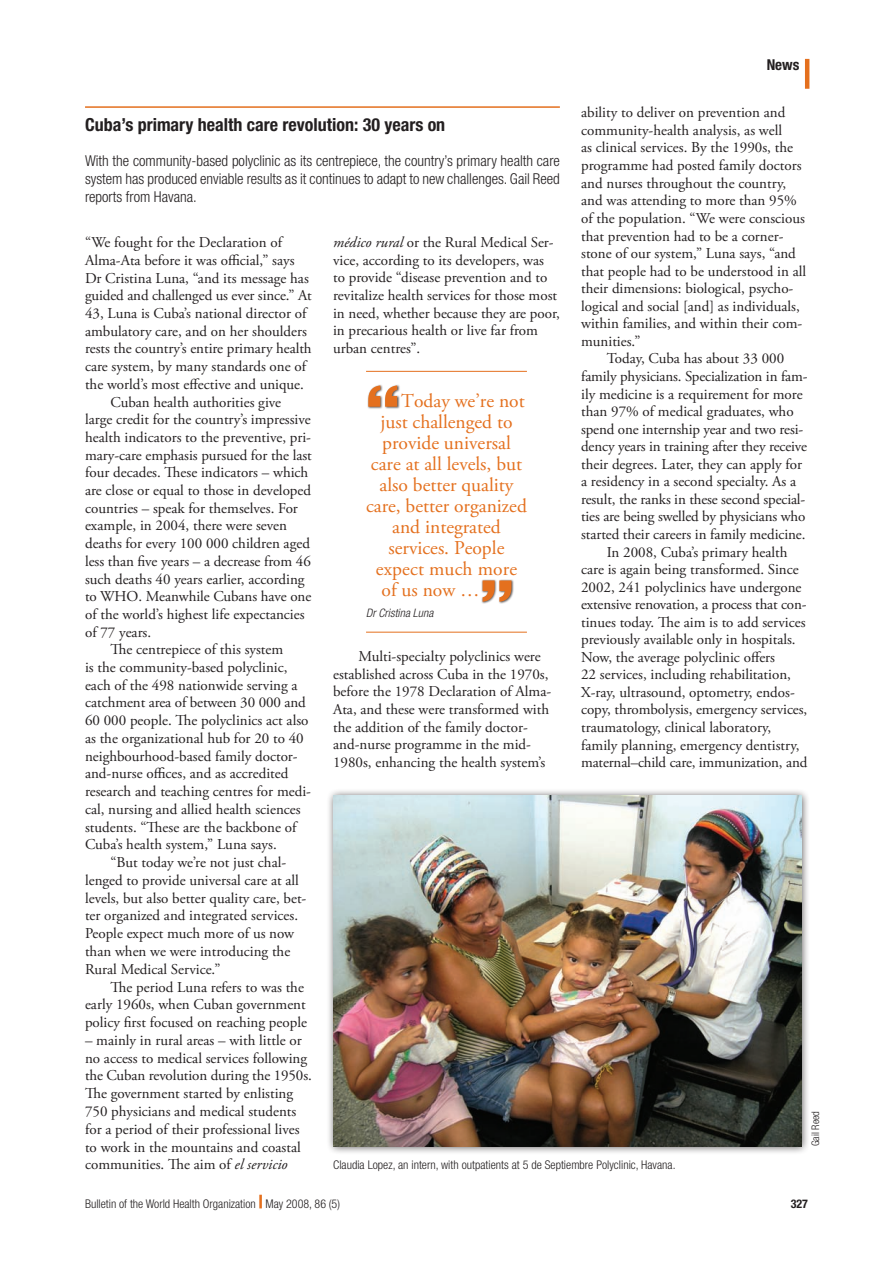
<style>
.page{position:relative;width:893px;height:1263px;background:#fff}
.page>*{position:absolute;margin:0;border:0;box-sizing:border-box;transform-origin:0 0}
.t1{font:19.5px "Adobe Garamond Pro";color:#e4701e}
.t2{font:700 condensed 18px "Helvetica Neue LT Std";color:#231f20}
.Text_para{font:15px/17.7px "Adobe Garamond Pro";color:#231f20}
.Post-heading_paragra{font:15px/17.7px "Adobe Garamond Pro";color:#231f20}
.t3{font:300 condensed 15px/18px "Helvetica Neue LT Std";color:#231f20;text-align:justify}
.t4{font:700 condensed 15px "Helvetica Neue LT Std";color:#231f20}
.t5{font:300 condensed 12px "Helvetica Neue LT Std";color:#231f20}
.t6{font:700 condensed 12px "Helvetica Neue LT Std";color:#231f20}
.t7{font:italic 300 condensed 11.7px "Helvetica Neue LT Std";letter-spacing:.005em;color:#231f20}
.t8{font:300 condensed 10.5px "Helvetica Neue LT Std";color:#231f20}
.s1{font-style:italic}
.s2{font-weight:800;font-stretch:expanded;font-size:18px;color:#e4701e}
</style>
<div class="page">
<hr style="left:805px;top:59px;width:4px;height:30px;background:#e4701e">
<hr style="left:85px;top:106px;width:475px;height:2px;background:#e4701e">
<div style="left:326px;top:788px;width:490px;height:373px;background:#231f20;opacity:.75"></div>
<img style="left:333px;top:795px;width:468px;height:351px">
<hr style="left:366px;top:371px;width:161px;height:1px;background:#e4701e">
<hr style="left:366px;top:632px;width:161px;height:1px;background:#e4701e">
<div style="left:367px;top:384px;width:39px;height:32px;background:#231f20;opacity:.75"></div>
<svg style="left:368px;top:385px;width:29px;height:22px"></svg>
<div style="left:481px;top:579px;width:39px;height:32px;background:#231f20;opacity:.75"></div>
<svg style="left:483px;top:580px;width:28px;height:22px"></svg>
<p class="t4" style="left:767px;top:55px;width:34px">News</p>
<p class="Text_para" style="left:581px;top:104px;width:227px">ability to deliver on prevention and community-health analysis, as well<br>as clinical services. By the 1990s, the programme had posted family doctors and nurses throughout the country, and was attending to more than 95% of the population. “We were conscious that prevention had to be a corner&shy;stone of our system,” Luna says, “and that people had to be understood in all their dimensions: biological, psycho&shy;logical and social [and] as individuals, within families, and within their com&shy;munities.”</p>
<p class="Text_para" style="left:581px;top:350px;width:228px;text-indent:26px">Today, Cuba has about 33 000 family physicians. Specialization in fam&shy;ily medicine is a requirement for more than 97% of medical graduates, who spend one internship year and two resi&shy;dency years in training after they receive their degrees. Later, they can apply for a residency in a second specialty. As a result, the ranks in these second special&shy;ties are being swelled by physicians who started their careers in family medicine.</p>
<p class="Text_para" style="left:581px;top:543px;width:228px;text-indent:26px">In 2008, Cuba’s primary health care is again being transformed. Since 2002, 241 polyclinics have undergone extensive renovation, a process that con&shy;tinues today. The aim is to add services previously available only in hospitals.<br>Now, the average polyclinic offers<br>22 services, including rehabilitation, X-ray, ultrasound, optometry, endos&shy;copy, thrombolysis, emergency services, traumatology, clinical laboratory, family planning, emergency dentistry, maternal–child care, immunization, and</p>
<p class="t2" style="left:85px;top:114px;width:362px">Cuba’s primary health care revolution: 30 years on</p>
<p class="t3" style="left:85px;top:152px;width:476px">With the community-based polyclinic as its centrepiece, the country’s primary health care system has produced enviable results as it continues to adapt to new challenges. Gail Reed reports from Havana.</p>
<p class="Text_para" style="left:333px;top:234px;width:228px"><span class="s1">médico rural</span> or the Rural Medical Ser&shy;vice, according to its developers, was<br>to provide “disease prevention and to revitalize health services for those most in need, whether because they are poor, in precarious health or live far from urban centres”.</p>
<p class="t1" style="left:401px;top:389px;width:125px">Today we’re not</p>
<p class="t1" style="left:380px;top:410px;width:134px">just challenged to</p>
<p class="t1" style="left:382px;top:431px;width:130px">provide universal</p>
<p class="t1" style="left:371px;top:452px;width:153px">care at all levels, but</p>
<p class="t1" style="left:380px;top:473px;width:135px">also better quality</p>
<p class="t1" style="left:366px;top:494px;width:162px">care, better organized</p>
<p class="t1" style="left:392px;top:515px;width:110px">and integrated</p>
<p class="t1" style="left:389px;top:536px;width:117px">services. People</p>
<p class="t1" style="left:376px;top:557px;width:143px">expect much more</p>
<p class="t1" style="left:381px;top:578px;width:100px">of us now …</p>
<p class="t7" style="left:366px;top:606px;width:69px">Dr Cristina Luna</p>
<p class="Text_para" style="left:333px;top:648px;width:220px;text-indent:26px">Multi-specialty polyclinics were established across Cuba in the 1970s, before the 1978 Declaration of Alma-Ata, and these were transformed with the addition of the family doctor&shy;and-nurse programme in the mid-1980s, enhancing the health system’s</p>
<p class="Post-heading_paragra" style="left:85px;top:234px;width:228px">“We fought for the Declaration of Alma-Ata before it was official,” says Dr Cristina Luna, “and its message has guided and challenged us ever since.” At 43, Luna is Cuba’s national director of ambulatory care, and on her shoulders rests the country’s entire primary health care system, by many standards one of the world’s most effective and unique.</p>
<p class="Text_para" style="left:85px;top:393px;width:228px;text-indent:26px">Cuban health authorities give large credit for the country’s impressive health indicators to the preventive, pri&shy;mary-care emphasis pursued for the last four decades. These indicators – which are close or equal to those in developed countries – speak for themselves. For example, in 2004, there were seven deaths for every 100 000 children aged less than five years – a decrease from 46 such deaths 40 years earlier, according to WHO. Meanwhile Cubans have one of the world’s highest life expectancies of 77 years.</p>
<p class="Text_para" style="left:85px;top:641px;width:227px;text-indent:26px">The centrepiece of this system<br>is the community-based polyclinic, each of the 498 nationwide serving a catchment area of between 30 000 and 60 000 people. The polyclinics act also as the organizational hub for 20 to 40 neighbourhood-based family doctor&shy;and-nurse offices, and as accredited research and teaching centres for medi&shy;cal, nursing and allied health sciences students. “These are the backbone of Cuba’s health system,” Luna says.</p>
<p class="Text_para" style="left:85px;top:854px;width:223px;text-indent:26px">“But today we’re not just chal&shy;lenged to provide universal care at all levels, but also better quality care, bet&shy;ter organized and integrated services.<br>People expect much more of us now than when we were introducing the Rural Medical Service.”</p>
<p class="Text_para" style="left:85px;top:978px;width:223px;text-indent:26px">The period Luna refers to was the early 1960s, when Cuban government policy first focused on reaching people</p>
<p class="Text_para" style="left:85px;top:1032px;width:228px">– mainly in rural areas – with little or no access to medical services following the Cuban revolution during the 1950s.<br>The government started by enlisting 750 physicians and medical students for a period of their professional lives to work in the mountains and coastal communities. The aim of <span class="s1">el servicio</span></p>
<p class="t8" style="left:809px;top:1146px;width:37px;rotate:-90deg">Gail Reed</p>
<p class="t5" style="left:333px;top:1158px;width:344px">Claudia Lopez, an intern, with outpatients at 5 de Septiembre Polyclinic, Havana.</p>
<p class="t5" style="left:85px;top:1197px;width:257px">Bulletin of the World Health Organization <span class="s2">|</span> May 2008, 86 (5)</p>
<p class="t6" style="left:791px;top:1196px;width:19px">327</p>
</div>
